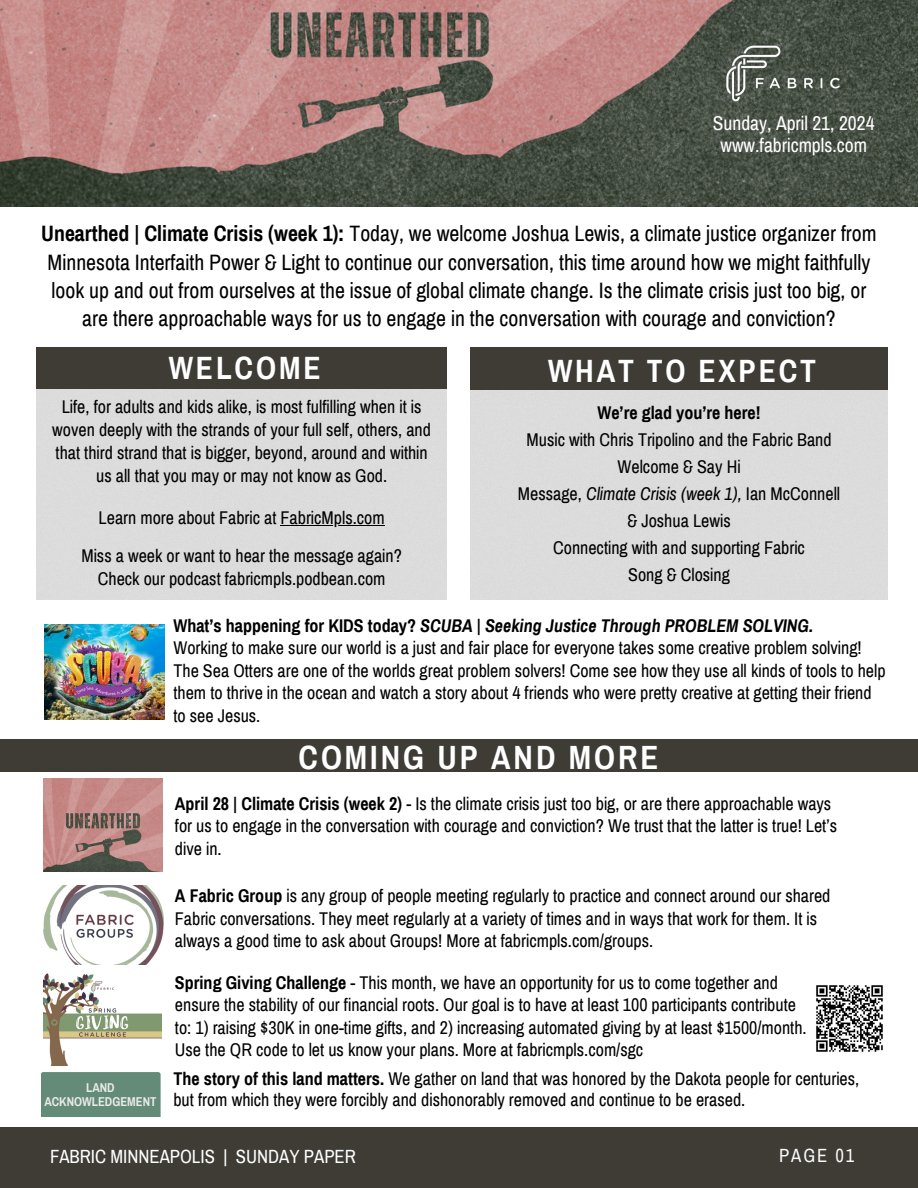
<style>
.page{position:relative;width:918px;height:1188px;background:#fff}
.page>*{position:absolute;margin:0;border:0;box-sizing:border-box;transform-origin:0 0}
.t1{font:700 32.85px "Archivo Narrow";letter-spacing:.09em;color:#fff}
.t2{font:700 31.5px "Archivo Narrow";letter-spacing:.09em;color:#fff}
.t3{font:21.75px/28.2px "Archivo Narrow";color:#000;text-align:center}
.t4{font:19.5px/22.5px "Archivo Narrow";color:#fff;text-align:center}
.t5{font:18.6px "Archivo Narrow";color:#fff}
.t6{font:18.6px "Archivo Narrow";letter-spacing:.1em;color:#fafafa}
.t7{font:18px/22.5px "Archivo Narrow";color:#000}
.t8{font:700 12.6px "Archivo Narrow";color:#e9eaea}
.s1{font-weight:700}
.s2{font-style:italic}
.s3{font-weight:700;font-style:italic}
</style>
<div class="page">
<div style="left:0;top:1127px;width:918px;height:61px;background:#3e3c35"></div>
<div style="left:471px;top:347px;width:417px;height:43px;background:#3e3c35"></div>
<div style="left:37px;top:347px;width:410px;height:42px;background:#3e3c35"></div>
<div style="left:36px;top:389px;width:411px;height:211px;background:#dcdcdc"></div>
<div style="left:0;top:739px;width:918px;height:33px;background:#3e3c35"></div>
<div style="left:42px;top:1072px;width:119px;height:45px;background:#648b77"></div>
<img style="left:43px;top:778px;width:120px;height:93px">
<img style="left:45px;top:625px;width:119px;height:94px">
<img style="left:0;top:0;width:918px;height:207px">
<img style="left:722px;top:43px;width:122px;height:61px">
<img style="left:43px;top:973px;width:118px;height:93px">
<img style="left:816px;top:985px;width:67px;height:67px">
<img style="left:43px;top:886px;width:121px;height:78px">
<hr style="left:281px;top:525px;width:104px;height:1px;background:#000">
<p class="t4" style="left:713px;top:112px;width:163px">Sunday, April 21, 2024 www.fabricmpls.com</p>
<h4 class="t3" style="left:41px;top:220px;width:837px"><span class="s1">Unearthed | Climate Crisis (week 1):</span> Today, we welcome Joshua Lewis, a climate justice organizer from Minnesota Interfaith Power &amp; Light to continue our conversation, this time around how we might faithfully look up and out from ourselves at the issue of global climate change. Is the climate crisis just too big, or are there approachable ways for us to engage in the conversation with courage and conviction?</h4>
<p class="t2" style="left:169px;top:352px;width:153px">WELCOME</p>
<h1 class="t7" style="left:52px;top:395px;width:380px;line-height:23px;text-align:center">Life, for adults and kids alike, is most fulfilling when it is woven deeply with the strands of your full self, others, and that third strand that is bigger, beyond, around and within us all that you may or may not know as God.</h1>
<p class="t7" style="left:99px;top:506px;width:288px">Learn more about Fabric at FabricMpls.com</p>
<h4 class="t7" style="left:81px;top:544px;width:322px">Miss a week or want to hear the message again?</h4>
<p class="t7" style="left:98px;top:567px;width:289px">Check our podcast fabricmpls.podbean.com</p>
<p class="t2" style="left:548px;top:355px;width:269px">WHAT TO EXPECT</p>
<h4 class="t7" style="left:518px;top:400px;width:324px;line-height:27px;text-align:center"><span class="s1">We’re glad you’re here!<br></span>Music with Chris Tripolino and the Fabric Band<br>Welcome &amp; Say Hi<br>Message, <span class="s2">Climate Crisis (week 1),</span> Ian McConnell &amp; Joshua Lewis<br>Connecting with and supporting Fabric<br>Song &amp; Closing</h4>
<p class="t7" style="left:173px;top:614px;width:714px"><span class="s1">What’s happening for KIDS today?</span> <span class="s3">SCUBA</span> <span class="s1">|</span> <span class="s3">Seeking Justice Through PROBLEM SOLVING.<br></span>Working to make sure our world is a just and fair place for everyone takes some creative problem solving!<br>The Sea Otters are one of the worlds great problem solvers! Come see how they use all kinds of tools to help them to thrive in the ocean and watch a story about 4 friends who were pretty creative at getting their friend to see Jesus.</p>
<p class="t1" style="left:299px;top:740px;width:361px">COMING UP AND MORE</p>
<h4 class="t7" style="left:175px;top:792px;width:664px"><span class="s1">April 28 | Climate Crisis (week 2)</span> - Is the climate crisis just too big, or are there approachable ways for us to engage in the conversation with courage and conviction? We trust that the latter is true! Let’s dive in.</h4>
<h2 class="t7" style="left:175px;top:885px;width:657px"><span class="s1">A Fabric Group</span> is any group of people meeting regularly to practice and connect around our shared<br>Fabric conversations. They meet regularly at a variety of times and in ways that work for them. It is always a good time to ask about Groups! More at fabricmpls.com/groups.</h2>
<h4 class="t8" style="left:86px;top:1081px;width:30px">LAND</h4>
<h3 class="t8" style="left:44px;top:1094px;width:113px">ACKNOWLEDGEMENT</h3>
<h2 class="t7" style="left:175px;top:972px;width:633px"><span class="s1">Spring Giving Challenge</span> - This month, we have an opportunity for us to come together and ensure the stability of our financial roots. Our goal is to have at least 100 participants contribute to: 1) raising $30K in one-time gifts, and 2) increasing automated giving by at least $1500/month.<br>Use the QR code to let us know your plans. More at fabricmpls.com/sgc</h2>
<p class="t7" style="left:173px;top:1068px;width:687px;line-height:21.3px"><span class="s1">The story of this land matters.</span> We gather on land that was honored by the Dakota people for centuries, but from which they were forcibly and dishonorably removed and continue to be erased.</p>
<p class="t5" style="left:50px;top:1146px;width:307px">FABRIC MINNEAPOLIS | SUNDAY PAPER</p>
<p class="t6" style="left:779px;top:1146px;width:76px">PAGE 01</p>
</div>
